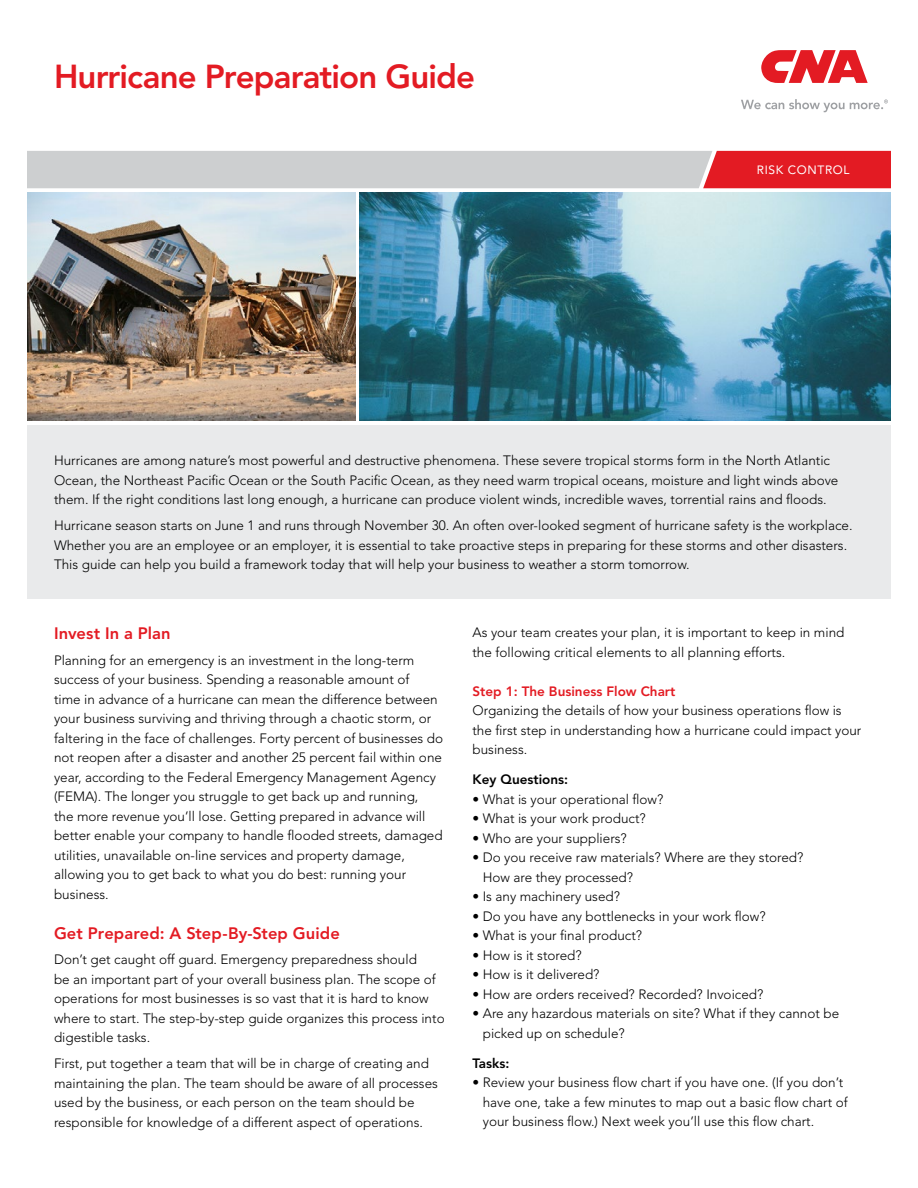
<style>
.page{position:relative;width:918px;height:1188px;background:#fff}
.page>*{position:absolute;margin:0;border:0;box-sizing:border-box;transform-origin:0 0}
.t1{font:800 33px "Avenir LT Std";letter-spacing:-.025em;color:#e31b23}
.t2{font:800 16.5px "Avenir LT Std";letter-spacing:.005em;color:#e31b23}
.t3{font:300 13.5px/19.5px "Avenir LT Std";color:#000}
.t4{font:800 13.5px "Avenir LT Std";color:#e31b23}
.t5{font:800 13.5px "Avenir LT Std";color:#000}
.t6{font:12px "Avenir LT Std";letter-spacing:.05em;color:#fff}
</style>
<div class="page">
<svg style="left:761px;top:50px;width:107px;height:33px"></svg>
<svg style="left:741px;top:99px;width:147px;height:13px"></svg>
<svg style="left:27px;top:151px;width:864px;height:37px;background:#d1a9ac"></svg>
<div style="left:27px;top:425px;width:864px;height:174px;background:#e9eaeb"></div>
<img style="left:360px;top:192px;width:531px;height:229px">
<img style="left:27px;top:192px;width:328px;height:229px">
<h1 class="t1" style="left:54px;top:57px;width:423px">Hurricane Preparation Guide</h1>
<p class="t6" style="left:757px;top:163px;width:94px">RISK CONTROL</p>
<p class="t3" style="left:54px;top:451px;width:786px">Hurricanes are among nature’s most powerful and destructive phenomena. These severe tropical storms form in the North Atlantic<br>Ocean, the Northeast Pacific Ocean or the South Pacific Ocean, as they need warm tropical oceans, moisture and light winds above them. If the right conditions last long enough, a hurricane can produce violent winds, incredible waves, torrential rains and floods.</p>
<p class="t3" style="left:54px;top:516px;width:800px">Hurricane season starts on June 1 and runs through November 30. An often over-looked segment of hurricane safety is the workplace.<br>Whether you are an employee or an employer, it is essential to take proactive steps in preparing for these storms and other disasters.<br>This guide can help you build a framework today that will help your business to weather a storm tomorrow.</p>
<p class="t2" style="left:54px;top:624px;width:118px">Invest In a Plan</p>
<p class="t3" style="left:54px;top:651px;width:391px">Planning for an emergency is an investment in the long-term success of your business. Spending a reasonable amount of<br>time in advance of a hurricane can mean the difference between your business surviving and thriving through a chaotic storm, or faltering in the face of challenges. Forty percent of businesses do not reopen after a disaster and another 25 percent fail within one year, according to the Federal Emergency Management Agency (FEMA). The longer you struggle to get back up and running,<br>the more revenue you’ll lose. Getting prepared in advance will better enable your company to handle flooded streets, damaged utilities, unavailable on-line services and property damage, allowing you to get back to what you do best: running your business.</p>
<p class="t2" style="left:54px;top:923px;width:287px">Get Prepared: A Step-By-Step Guide</p>
<p class="t3" style="left:54px;top:950px;width:392px">Don’t get caught off guard. Emergency preparedness should<br>be an important part of your overall business plan. The scope of operations for most businesses is so vast that it is hard to know where to start. The step-by-step guide organizes this process into digestible tasks.</p>
<p class="t3" style="left:54px;top:1054px;width:385px">First, put together a team that will be in charge of creating and maintaining the plan. The team should be aware of all processes used by the business, or each person on the team should be responsible for knowledge of a different aspect of operations.</p>
<p class="t3" style="left:472px;top:623px;width:373px">As your team creates your plan, it is important to keep in mind the following critical elements to all planning efforts.</p>
<p class="t4" style="left:472px;top:683px;width:204px">Step 1: The Business Flow Chart</p>
<p class="t3" style="left:472px;top:701px;width:390px">Organizing the details of how your business operations flow is the first step in understanding how a hurricane could impact your business.</p>
<p class="t5" style="left:472px;top:771px;width:97px">Key Questions:</p>
<p class="t3" style="left:472px;top:789px;width:192px">• What is your operational flow?</p>
<p class="t3" style="left:472px;top:809px;width:175px">• What is your work product?</p>
<p class="t3" style="left:472px;top:828px;width:156px">• Who are your suppliers?</p>
<p class="t3" style="left:483px;top:848px;width:322px;text-indent:-10px">• Do you receive raw materials? Where are they stored?<br>How are they processed?</p>
<p class="t3" style="left:472px;top:887px;width:149px">• Is any machinery used?</p>
<p class="t3" style="left:472px;top:906px;width:295px">• Do you have any bottlenecks in your work flow?</p>
<p class="t3" style="left:472px;top:926px;width:171px">• What is your final product?</p>
<p class="t3" style="left:472px;top:945px;width:111px">• How is it stored?</p>
<p class="t3" style="left:472px;top:965px;width:129px">• How is it delivered?</p>
<p class="t3" style="left:472px;top:984px;width:292px">• How are orders received? Recorded? Invoiced?</p>
<p class="t3" style="left:483px;top:1004px;width:358px;text-indent:-10px">• Are any hazardous materials on site? What if they cannot be picked up on schedule?</p>
<p class="t5" style="left:472px;top:1055px;width:38px">Tasks:</p>
<p class="t3" style="left:483px;top:1073px;width:367px;text-indent:-10px">• Review your business flow chart if you have one. (If you don’t have one, take a few minutes to map out a basic flow chart of your business flow.) Next week you’ll use this flow chart.</p>
</div>
